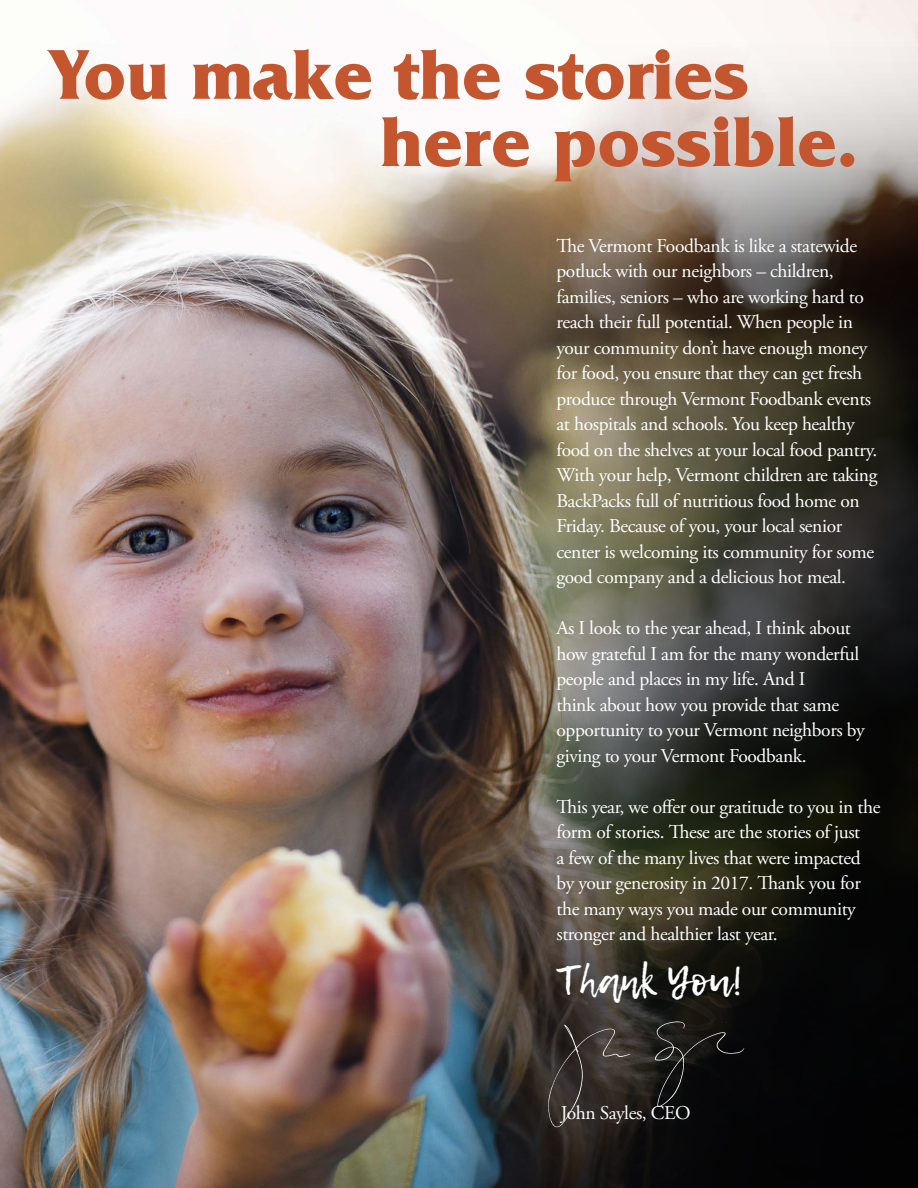
<style>
.page{position:relative;width:918px;height:1188px;background:#fff}
.page>*{position:absolute;margin:0;border:0;box-sizing:border-box;transform-origin:0 0}
.t1{font:700 73.95px/67.2px "Friz Quadrata";color:#c4562f}
.t2{font:40.65px "Lemon Tuesday";color:#fff}
.t3{font:19.5px/25.5px "Adobe Garamond Pro";letter-spacing:-.02em;color:#fff}
</style>
<div class="page">
<img style="left:0;top:0;width:918px;height:1188px">
<img style="left:195px;top:20px;width:723px;height:1168px">
<img style="left:546px;top:1021px;width:198px;height:106px">
<h1 class="t1" style="left:380px;top:41px;width:479px;text-indent:-333px">You make the stories here possible.</h1>
<p class="t3" style="left:556px;top:233px;width:322px">The Vermont Foodbank is like a statewide potluck with our neighbors – children, families, seniors – who are working hard to reach their full potential. When people in your community don’t have enough money for food, you ensure that they can get fresh produce through Vermont Foodbank events at hospitals and schools. You keep healthy food on the shelves at your local food pantry.<br>With your help, Vermont children are taking BackPacks full of nutritious food home on Friday. Because of you, your local senior center is welcoming its community for some good company and a delicious hot meal.</p>
<p class="t3" style="left:556px;top:616px;width:310px">As I look to the year ahead, I think about how grateful I am for the many wonderful people and places in my life. And I<br>think about how you provide that same opportunity to your Vermont neighbors by giving to your Vermont Foodbank.</p>
<p class="t3" style="left:556px;top:794px;width:325px">This year, we offer our gratitude to you in the form of stories. These are the stories of just<br>a few of the many lives that were impacted by your generosity in 2017. Thank you for the many ways you made our community stronger and healthier last year.</p>
<h2 class="t2" style="left:557px;top:957px;width:188px">Thank You!</h2>
<p class="t3" style="left:561px;top:1101px;width:131px">John Sayles, CEO</p>
</div>
